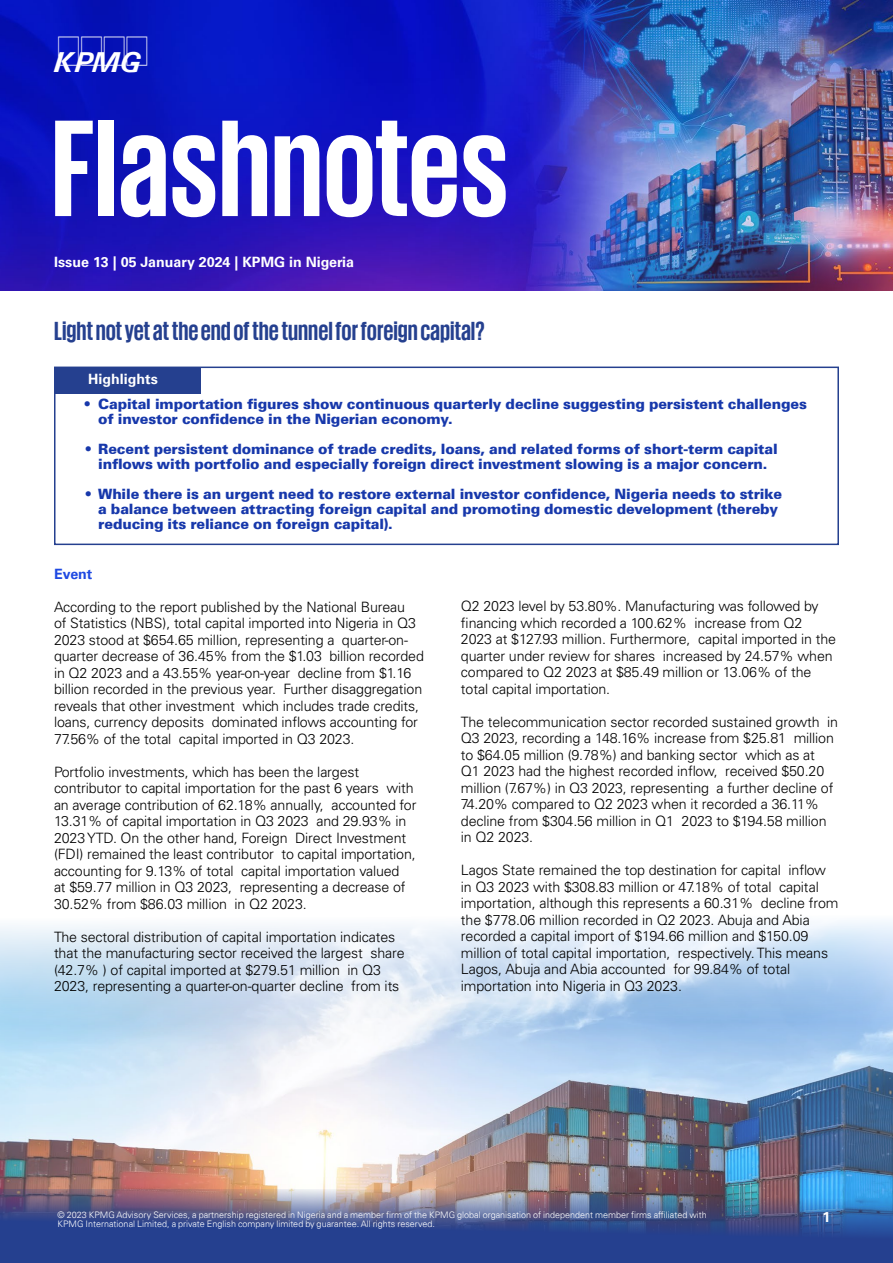
<style>
.page{position:relative;width:893px;height:1263px;background:#fff}
.page>*{position:absolute;margin:0;border:0;box-sizing:border-box;transform-origin:0 0}
.t1{font:700 140.7px "KPMG";color:#fff}
.t2{font:700 27px "KPMG";color:#25408f}
.t3{font:27px "KPMG Logo";color:#fff}
.t4{font:300 14.25px/16.5px "Univers LT Std";letter-spacing:-.01em;color:#000}
.t5{font:900 14.25px/15px "Univers 75";letter-spacing:-.01em;color:#1738ab}
.t6{font:700 14.25px "Univers 65";color:#fff}
.t7{font:700 14.25px "Univers 65";color:#1e49e2}
.t8{font:700 14.25px "Univers LT Std";color:#fff}
.t9{font:300 9px/9px "Univers 45";color:#fff}
.s1{font-family:"Univers 65";font-weight:700}
</style>
<div class="page">
<img style="left:0;top:921px;width:893px;height:342px">
<img style="left:0;top:1189px;width:892px;height:74px">
<div style="left:54px;top:367px;width:785px;height:178px;background:#fff;border:2px solid #25408f"></div>
<div style="left:55px;top:368px;width:146px;height:25px;background:#25408f"></div>
<img style="left:0;top:0;width:893px;height:290px">
<h2 class="t3" style="left:58px;top:47px;width:91px">kpmg</h2>
<h1 class="t1" style="left:51px;top:98px;width:459px">Flashnotes</h1>
<p class="t6" style="left:54px;top:254px;width:301px">Issue 13 | 05 January 2024 | KPMG in Nigeria</p>
<h2 class="t2" style="left:54px;top:317px;width:432px">Light not yet at the end of the tunnel for foreign capital?</h2>
<p class="t6" style="left:88px;top:370px;width:71px">Highlights</p>
<p class="t5" style="left:98px;top:397px;width:710px;text-indent:-13px"><span class="s1">•</span> Capital importation figures show continuous quarterly decline suggesting persistent challenges of investor confidence in the Nigerian economy.</p>
<p class="t5" style="left:85px;top:442px;width:694px;text-align:center">• Recent persistent dominance of trade credits, loans, and related forms of short-term capital inflows with portfolio and especially foreign direct investment slowing is a major concern.</p>
<p class="t5" style="left:98px;top:487px;width:685px;text-indent:-13px">• While there is an urgent need to restore external investor confidence, Nigeria needs to strike a balance between attracting foreign capital and promoting domestic development (thereby reducing its reliance on foreign capital).</p>
<p class="t7" style="left:54px;top:565px;width:40px">Event</p>
<p class="t4" style="left:54px;top:599px;width:371px">According to the report published by the National Bureau<br>of Statistics (NBS), total capital imported into Nigeria in Q3<br>2023 stood at $654.65 million, representing a quarter-on&shy;quarter decrease of 36.45% from the $1.03 billion recorded in Q2 2023 and a 43.55% year-on-year decline from $1.16 billion recorded in the previous year. Further disaggregation reveals that other investment which includes trade credits, loans, currency deposits dominated inflows accounting for 77.56% of the total capital imported in Q3 2023.</p>
<p class="t4" style="left:54px;top:764px;width:364px">Portfolio investments, which has been the largest contributor to capital importation for the past 6 years with an average contribution of 62.18% annually, accounted for 13.31% of capital importation in Q3 2023 and 29.93% in 2023 YTD. On the other hand, Foreign Direct Investment (FDI) remained the least contributor to capital importation, accounting for 9.13% of total capital importation valued<br>at $59.77 million in Q3 2023, representing a decrease of 30.52% from $86.03 million in Q2 2023.</p>
<p class="t4" style="left:54px;top:929px;width:352px">The sectoral distribution of capital importation indicates that the manufacturing sector received the largest share (42.7% ) of capital imported at $279.51 million in Q3<br>2023, representing a quarter-on-quarter decline from its</p>
<p class="t4" style="left:461px;top:598px;width:377px">Q2 2023 level by 53.80%. Manufacturing was followed by financing which recorded a 100.62% increase from Q2<br>2023 at $127.93 million. Furthermore, capital imported in the quarter under review for shares increased by 24.57% when compared to Q2 2023 at $85.49 million or 13.06% of the total capital importation.</p>
<p class="t4" style="left:461px;top:713px;width:379px">The telecommunication sector recorded sustained growth in Q3 2023, recording a 148.16% increase from $25.81 million to $64.05 million (9.78%) and banking sector which as at<br>Q1 2023 had the highest recorded inflow, received $50.20 million (7.67%) in Q3 2023, representing a further decline of 74.20% compared to Q2 2023 when it recorded a 36.11% decline from $304.56 million in Q1 2023 to $194.58 million in Q2 2023.</p>
<p class="t4" style="left:461px;top:862px;width:379px">Lagos State remained the top destination for capital inflow in Q3 2023 with $308.83 million or 47.18% of total capital importation, although this represents a 60.31% decline from the $778.06 million recorded in Q2 2023. Abuja and Abia recorded a capital import of $194.66 million and $150.09 million of total capital importation, respectively. This means Lagos, Abuja and Abia accounted for 99.84% of total importation into Nigeria in Q3 2023.</p>
<p class="t9" style="left:58px;top:1210px;width:651px">© 2023 KPMG Advisory Services, a partnership registered in Nigeria and a member firm of the KPMG global organisation of independent member firms affiliated with<br>KPMG International Limited, a private English company limited by guarantee. All rights reserved.</p>
<p class="t8" style="left:822px;top:1209px;width:9px">1</p>
</div>
